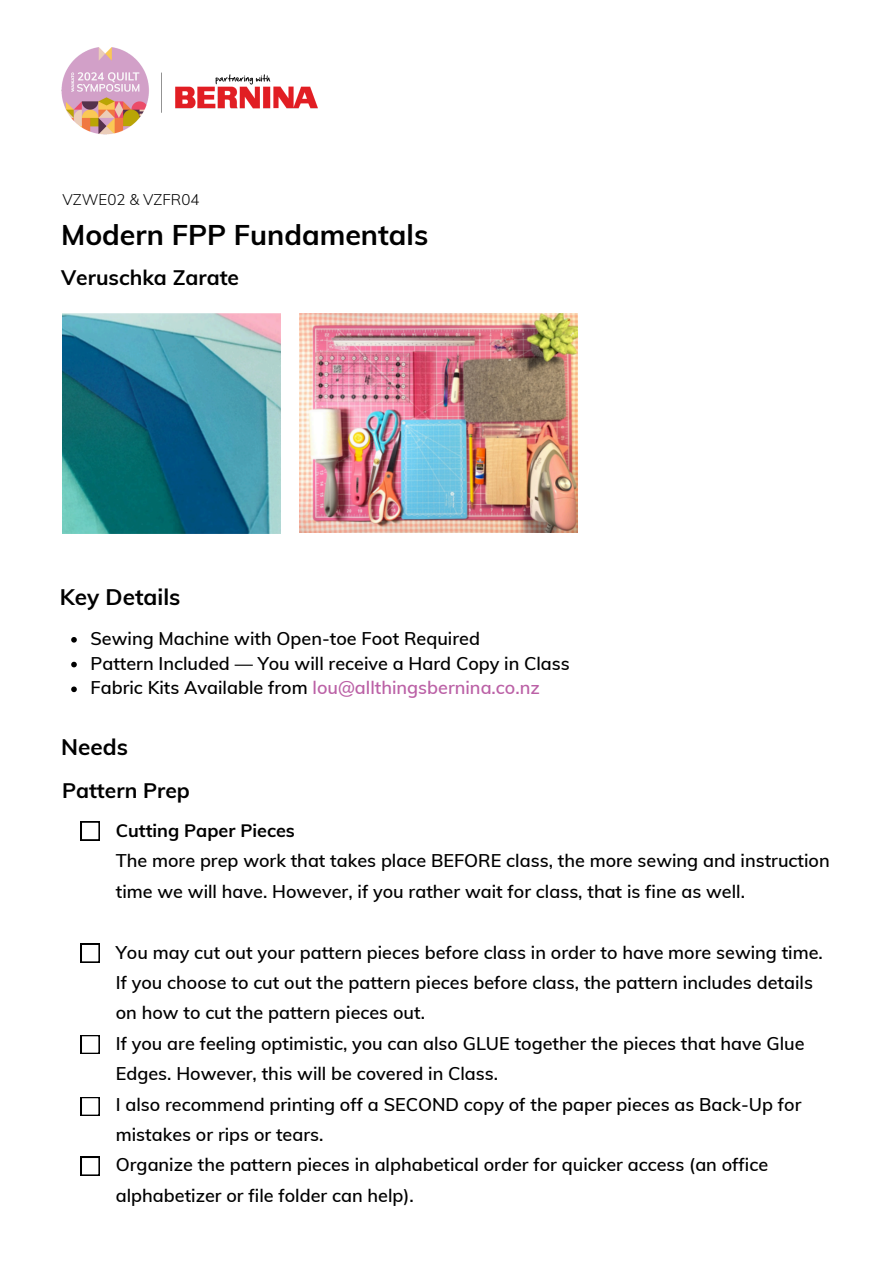
<style>
.page{position:relative;width:894px;height:1264px;background:#fff}
.page>*{position:absolute;margin:0;border:0;box-sizing:border-box;transform-origin:0 0}
.t1{font:700 28.5px "Muli";color:#000}
.t2{font:700 22.5px "Muli";color:#000}
.t3{font:700 21px "Muli";color:#000}
.t4{font:600 18px/30.3px "Muli";color:#000}
.t5{font:600 18px "Muli";color:#bb61a6}
.t6{font:300 15.15px "Muli";color:#000}
.s1{color:#000}
.s2{font-weight:700}
</style>
<div class="page">
<img style="left:62px;top:47px;width:256px;height:88px">
<svg style="left:81px;top:821px;width:18px;height:19px"></svg>
<img style="left:62px;top:314px;width:219px;height:219px">
<img style="left:300px;top:314px;width:277px;height:218px">
<svg style="left:71px;top:637px;width:6px;height:5px"></svg>
<svg style="left:71px;top:661px;width:6px;height:6px"></svg>
<svg style="left:71px;top:686px;width:6px;height:6px"></svg>
<svg style="left:81px;top:1035px;width:18px;height:18px"></svg>
<svg style="left:81px;top:943px;width:18px;height:19px"></svg>
<svg style="left:81px;top:1156px;width:18px;height:19px"></svg>
<svg style="left:81px;top:1097px;width:18px;height:18px"></svg>
<h2 class="t6" style="left:62px;top:189px;width:138px">VZWE02 &amp; VZFR04</h2>
<p class="t1" style="left:61px;top:216px;width:368px">Modern FPP Fundamentals</p>
<p class="t3" style="left:61px;top:263px;width:179px">Veruschka Zarate</p>
<h2 class="t2" style="left:60px;top:582px;width:122px">Key Details</h2>
<p class="t4" style="left:90px;top:623px;width:391px">Sewing Machine with Open-toe Foot Required</p>
<p class="t4" style="left:90px;top:647px;width:480px">Pattern Included — You will receive a Hard Copy in Class</p>
<p class="t5" style="left:90px;top:676px;width:450px"><span class="s1">Fabric Kits Available from</span> lou@allthingsbernina.co.nz</p>
<h2 class="t2" style="left:61px;top:732px;width:68px">Needs</h2>
<h2 class="t3" style="left:62px;top:776px;width:129px">Pattern Prep</h2>
<h3 class="t4" style="left:116px;top:815px;width:715px"><span class="s2">Cutting Paper Pieces<br></span>The more prep work that takes place BEFORE class, the more sewing and instruction time we will have. However, if you rather wait for class, that is fine as well.</h3>
<h3 class="t4" style="left:116px;top:936px;width:708px">You may cut out your pattern pieces before class in order to have more sewing time.<br>If you choose to cut out the pattern pieces before class, the pattern includes details on how to cut the pattern pieces out.<br>If you are feeling optimistic, you can also GLUE together the pieces that have Glue Edges. However, this will be covered in Class.<br>I also recommend printing off a SECOND copy of the paper pieces as Back-Up for mistakes or rips or tears.<br>Organize the pattern pieces in alphabetical order for quicker access (an office alphabetizer or file folder can help).</h3>
</div>
